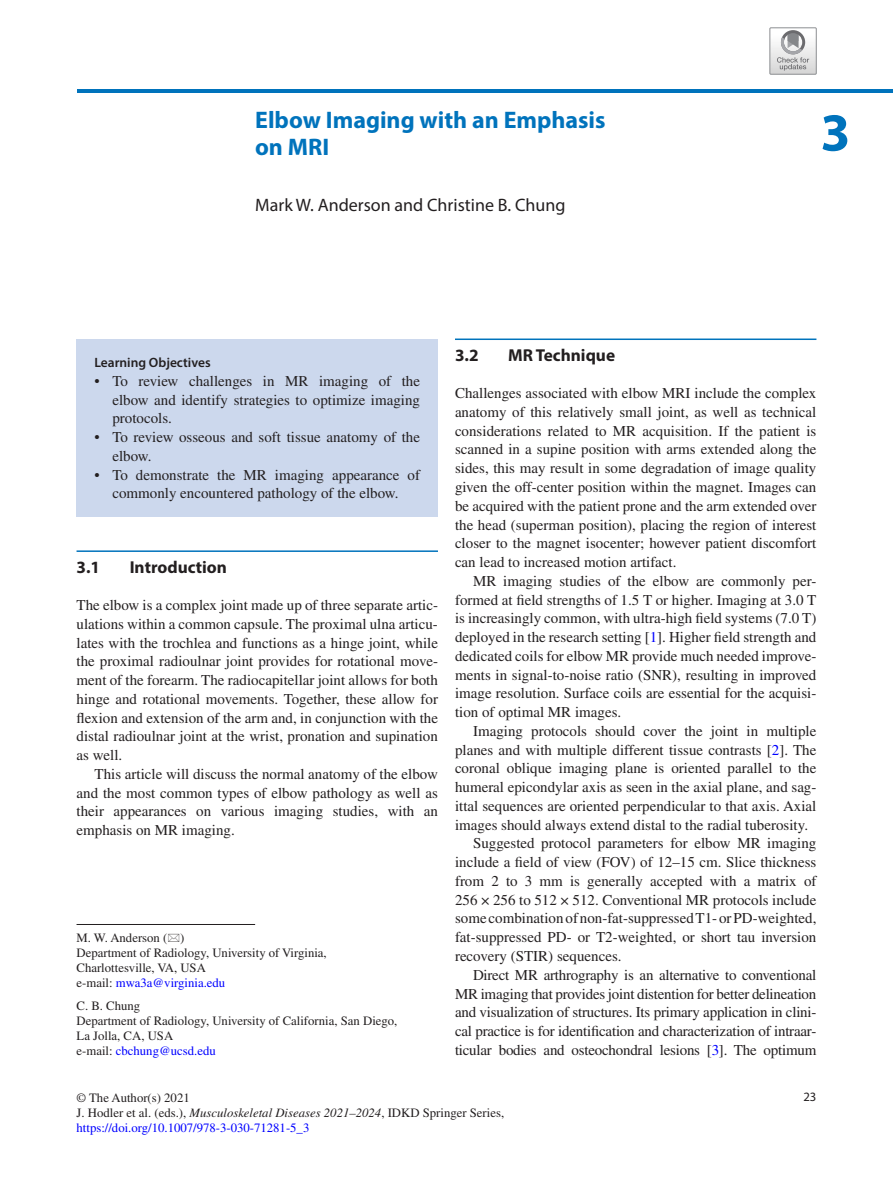
<style>
.page{position:relative;width:893px;height:1187px;background:#fff}
.page>*{position:absolute;margin:0;border:0;box-sizing:border-box;transform-origin:0 0}
.t1{font:700 54px "Myriad Pro";color:#0073bc}
.t2{font:700 24px/27px "Myriad Pro";color:#0073bc}
.t3{font:18px "Myriad Pro";color:#231f20}
.t4{font:700 17.25px "Myriad Pro";color:#231f20}
.t5{font:15px/18.8px "Times LT Std";color:#231f20;text-align:justify}
.t6{font:600 13.5px "Myriad Pro";color:#231f20}
.t7{font:12.75px/15px "Times LT Std";color:#231f20}
.t8{font:12.75px/15px "Times LT Std";color:#00f}
.t9{font:12.75px "Myriad Pro";color:#231f20}
.s1{color:#00f}
.s2{color:#231f20}
.s3{font-style:italic;color:#231f20}
</style>
<div class="page">
<div style="left:770px;top:28px;width:46px;height:46px;border:1px solid #8c8e91"></div>
<svg style="left:777px;top:30px;width:32px;height:41px"></svg>
<hr style="left:77px;top:89px;width:816px;height:3px;background:#0073bc">
<hr style="left:77px;top:550px;width:361px;height:2px;background:#0073bc">
<hr style="left:455px;top:338px;width:361px;height:2px;background:#0073bc">
<hr style="left:77px;top:924px;width:178px;height:1px;background:#231f20">
<div style="left:77px;top:339px;width:361px;height:177px;background:#ccd8ed"></div>
<h2 class="t2" style="left:255px;top:106px;width:352px">Elbow Imaging with an Emphasis on MRI</h2>
<p class="t3" style="left:255px;top:194px;width:312px">Mark W. Anderson and Christine B. Chung</p>
<h1 class="t1" style="left:820px;top:97px;width:31px">3</h1>
<p class="t6" style="left:94px;top:354px;width:118px">Learning Objectives</p>
<p class="t5" style="left:112px;top:371px;width:309px;text-indent:-18px">• To review challenges in MR imaging of the elbow and identify strategies to optimize imaging protocols.</p>
<p class="t5" style="left:112px;top:427px;width:309px;text-indent:-18px">• To review osseous and soft tissue anatomy of the elbow.</p>
<p class="t5" style="left:94px;top:465px;width:327px;text-align:center">• To demonstrate the MR imaging appearance of commonly encountered pathology of the elbow.</p>
<p class="t4" style="left:77px;top:555px;width:25px">3.1</p>
<p class="t4" style="left:130px;top:555px;width:99px">Introduction</p>
<p class="t5" style="left:77px;top:595px;width:363px">The elbow is a complex joint made up of three separate artic&shy;ulations within a common capsule. The proximal ulna articu&shy;lates with the trochlea and functions as a hinge joint, while the proximal radioulnar joint provides for rotational move&shy;ment of the forearm. The radiocapitellar joint allows for both hinge and rotational movements. Together, these allow for flexion and extension of the arm and, in conjunction with the distal radioulnar joint at the wrist, pronation and supination as well.</p>
<p class="t5" style="left:77px;top:764px;width:363px;text-indent:18px">This article will discuss the normal anatomy of the elbow and the most common types of elbow pathology as well as their appearances on various imaging studies, with an emphasis on MR imaging.</p>
<p class="t7" style="left:77px;top:930px;width:252px">M. W. Anderson ( )<br>Department of Radiology, University of Virginia,<br>Charlottesville, VA, USA<br>e-mail: <span class="s1">mwa3a@virginia.edu</span></p>
<p class="t7" style="left:77px;top:997px;width:322px">C. B. Chung<br>Department of Radiology, University of California, San Diego,<br>La Jolla, CA, USA<br>e-mail: <span class="s1">cbchung@ucsd.edu</span></p>
<p class="t4" style="left:455px;top:343px;width:25px">3.2</p>
<p class="t4" style="left:508px;top:343px;width:108px">MR Technique</p>
<p class="t5" style="left:455px;top:383px;width:363px">Challenges associated with elbow MRI include the complex anatomy of this relatively small joint, as well as technical considerations related to MR acquisition. If the patient is scanned in a supine position with arms extended along the sides, this may result in some degradation of image quality given the off-center position within the magnet. Images can be acquired with the patient prone and the arm extended over the head (superman position), placing the region of interest closer to the magnet isocenter; however patient discomfort can lead to increased motion artifact.</p>
<p class="t5" style="left:455px;top:571px;width:363px;text-indent:18px">MR imaging studies of the elbow are commonly per&shy;formed at field strengths of 1.5 T or higher. Imaging at 3.0 T is increasingly common, with ultra-high field systems (7.0 T) deployed in the research setting [<span class="s1">1</span>]. Higher field strength and dedicated coils for elbow MR provide much needed improve&shy;ments in signal-to-noise ratio (SNR), resulting in improved image resolution. Surface coils are essential for the acquisi&shy;tion of optimal MR images.</p>
<p class="t5" style="left:473px;top:721px;width:345px">Imaging protocols should cover the joint in multiple</p>
<p class="t5" style="left:455px;top:740px;width:363px">planes and with multiple different tissue contrasts [<span class="s1">2</span>]. The</p>
<p class="t5" style="left:455px;top:758px;width:363px">coronal oblique imaging plane is oriented parallel to the</p>
<p class="t5" style="left:455px;top:777px;width:363px">humeral epicondylar axis as seen in the axial plane, and sag-</p>
<p class="t5" style="left:455px;top:796px;width:363px">ittal sequences are oriented perpendicular to that axis. Axial</p>
<p class="t5" style="left:455px;top:815px;width:355px">images should always extend distal to the radial tuberosity.</p>
<p class="t5" style="left:473px;top:833px;width:345px">Suggested protocol parameters for elbow MR imaging</p>
<p class="t5" style="left:455px;top:852px;width:363px">include a field of view (FOV) of 12–15 cm. Slice thickness</p>
<p class="t5" style="left:455px;top:871px;width:363px">from 2 to 3 mm is generally accepted with a matrix of</p>
<p class="t5" style="left:455px;top:890px;width:363px">256 × 256 to 512 × 512. Conventional MR protocols include</p>
<p class="t5" style="left:455px;top:908px;width:363px">some combination of non-fat-suppressed T1- or PD-weighted,</p>
<p class="t5" style="left:455px;top:927px;width:363px">fat-suppressed PD- or T2-weighted, or short tau inversion</p>
<p class="t5" style="left:455px;top:946px;width:168px">recovery (STIR) sequences.</p>
<p class="t5" style="left:473px;top:965px;width:345px">Direct MR arthrography is an alternative to conventional</p>
<p class="t5" style="left:455px;top:983px;width:363px">MR imaging that provides joint distention for better delineation</p>
<p class="t5" style="left:455px;top:1002px;width:363px">and visualization of structures. Its primary application in clini-</p>
<p class="t5" style="left:455px;top:1021px;width:363px">cal practice is for identification and characterization of intraar-</p>
<p class="t5" style="left:455px;top:1040px;width:363px">ticular bodies and osteochondral lesions [<span class="s1">3</span>]. The optimum</p>
<p class="t7" style="left:77px;top:1089px;width:115px">© The Author(s) 2021</p>
<p class="t9" style="left:803px;top:1088px;width:15px">23</p>
<p class="t8" style="left:77px;top:1104px;width:429px"><span class="s2">J. Hodler et al. (eds.),</span> <span class="s3">Musculoskeletal Diseases 2021–2024</span><span class="s2">, IDKD Springer Series, </span>https://doi.org/10.1007/978-3-030-71281-5_3</p>
</div>
